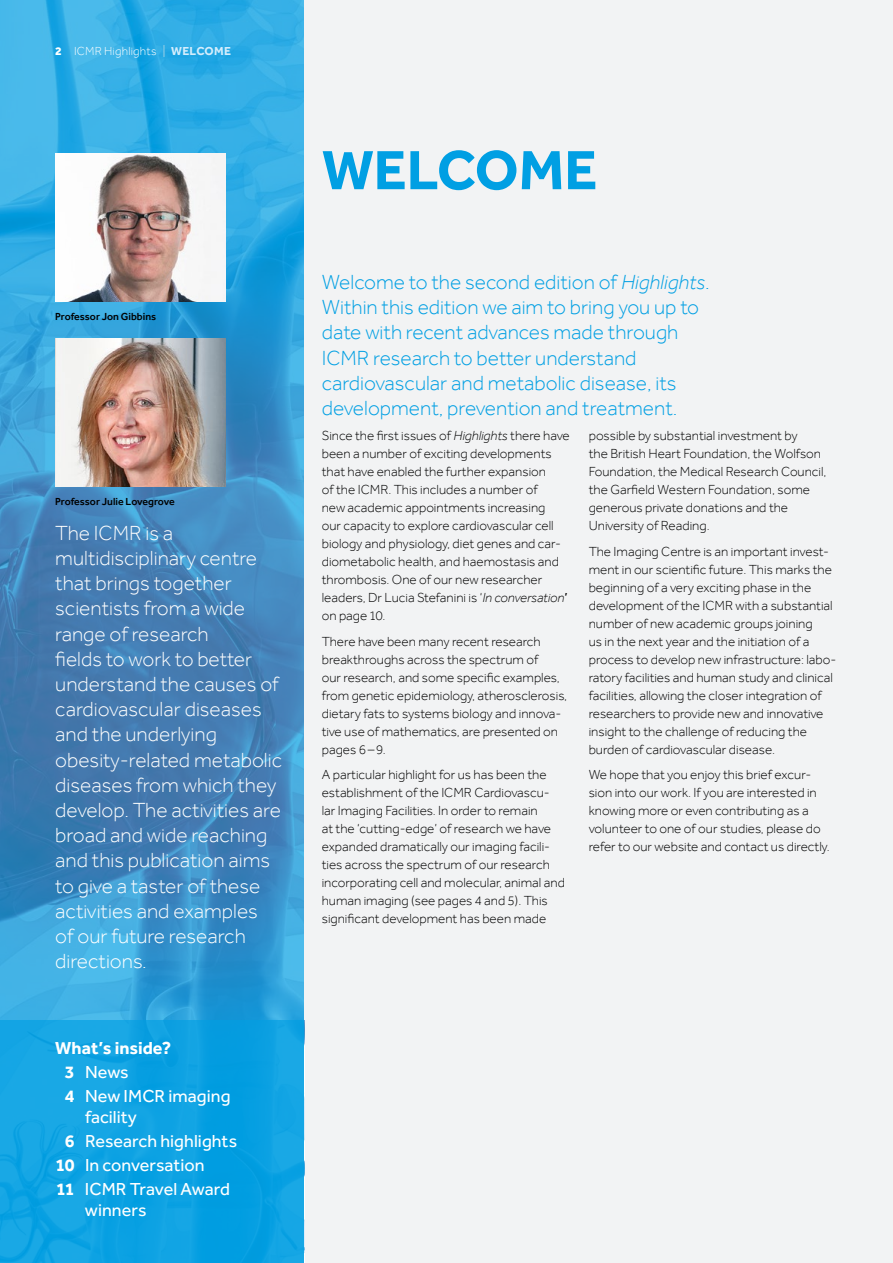
<style>
.page{position:relative;width:893px;height:1263px;background:#fff}
.page>*{position:absolute;margin:0;border:0;box-sizing:border-box;transform-origin:0 0}
.t1{font:700 57px "Effra";color:#009fe3}
.t2{font:300 21px/25.2px "Effra";color:#fff}
.t3{font:300 21px/25.2px "Effra";color:#009fe3}
.t4{font:18px/24px "Effra";color:#fff}
.t5{font:300 13.5px/18px "Effra";color:#000}
.t6{font:300 12px "Effra";letter-spacing:.02em;color:#fff}
.t7{font:500 10.5px "Effra";color:#000}
.s1{font-weight:800}
.s2{color:#ebeae6}
.s3{font-weight:700;color:#d4edfc}
.s4{font-weight:700}
.s5{font-style:italic}
.s6{font-weight:400}
</style>
<div class="page">
<svg style="left:0;top:0;width:304px;height:1020px;background:#3a94ca"></svg>
<div style="left:304px;top:0;width:589px;height:1263px;background:#f2f3f4"></div>
<img style="left:55px;top:153px;width:170px;height:149px">
<img style="left:55px;top:338px;width:170px;height:149px">
<svg style="left:0;top:1020px;width:304px;height:243px;background:#0ea2e2"></svg>
<p class="t6" style="left:55px;top:45px;width:177px"><span class="s1">2</span> ICMR Highlights <span class="s2">|</span> <span class="s3">WELCOME</span></p>
<p class="t7" style="left:55px;top:310px;width:102px">Professor Jon Gibbins</p>
<p class="t7" style="left:55px;top:495px;width:121px">Professor Julie Lovegrove</p>
<p class="t2" style="left:55px;top:520px;width:228px">The ICMR is a multidisciplinary centre that brings together scientists from a wide range of research<br>fields to work to better understand the causes of cardiovascular diseases and the underlying obesity-related metabolic diseases from which they develop. The activities are broad and wide reaching and this publication aims to give a taster of these activities and examples<br>of our future research directions.</p>
<h3 class="t4" style="left:65px;top:1036px;width:167px;text-indent:-10px"><span class="s4">What’s inside?<br>3</span> News<br><span class="s4">4</span> New IMCR imaging</h3>
<h3 class="t4" style="left:85px;top:1105px;width:53px">facility</h3>
<h3 class="t4" style="left:65px;top:1129px;width:174px"><span class="s4">6</span> Research highlights</h3>
<h3 class="t4" style="left:56px;top:1153px;width:150px"><span class="s4">10</span> In conversation</h3>
<h3 class="t4" style="left:56px;top:1176px;width:175px"><span class="s4">11</span> ICMR Travel Award</h3>
<h3 class="t4" style="left:85px;top:1198px;width:63px">winners</h3>
<h1 class="t1" style="left:322px;top:135px;width:277px">WELCOME</h1>
<p class="t3" style="left:322px;top:269px;width:390px">Welcome to the second edition of <span class="s5">Highlights</span>.<br>Within this edition we aim to bring you up to date with recent advances made through ICMR research to better understand cardiovascular and metabolic disease, its development, prevention and treatment.</p>
<p class="t5" style="left:322px;top:427px;width:250px">Since the first issues of <span class="s5">Highlights</span> there have been a number of exciting developments that have enabled the further expansion<br>of the ICMR. This includes a number of<br>new academic appointments increasing<br>our capacity to explore cardiovascular cell biology and physiology, diet genes and car&shy;diometabolic health, and haemostasis and thrombosis. One of our new researcher leaders, Dr Lucia Stefanini is ‘<span class="s5">In conversation</span><span class="s6">’ </span>on page 10.</p>
<p class="t5" style="left:322px;top:632px;width:247px">There have been many recent research breakthroughs across the spectrum of<br>our research, and some specific examples, from genetic epidemiology, atherosclerosis, dietary fats to systems biology and innova&shy;tive use of mathematics, are presented on pages 6–9.</p>
<p class="t5" style="left:322px;top:766px;width:245px">A particular highlight for us has been the establishment of the ICMR Cardiovascu&shy;lar Imaging Facilities. In order to remain<br>at the ‘cutting-edge’ of research we have expanded dramatically our imaging facili&shy;ties across the spectrum of our research incorporating cell and molecular, animal and human imaging (see pages 4 and 5). This significant development has been made</p>
<p class="t5" style="left:589px;top:427px;width:239px">possible by substantial investment by<br>the British Heart Foundation, the Wolfson Foundation, the Medical Research Council, the Garfield Western Foundation, some generous private donations and the University of Reading.</p>
<p class="t5" style="left:589px;top:542px;width:249px">The Imaging Centre is an important invest&shy;ment in our scientific future. This marks the beginning of a very exciting phase in the development of the ICMR with a substantial number of new academic groups joining<br>us in the next year and the initiation of a process to develop new infrastructure: labo&shy;ratory facilities and human study and clinical facilities, allowing the closer integration of researchers to provide new and innovative insight to the challenge of reducing the burden of cardiovascular disease.</p>
<p class="t5" style="left:589px;top:766px;width:242px">We hope that you enjoy this brief excur&shy;sion into our work. If you are interested in knowing more or even contributing as a volunteer to one of our studies, please do refer to our website and contact us directly.</p>
</div>
